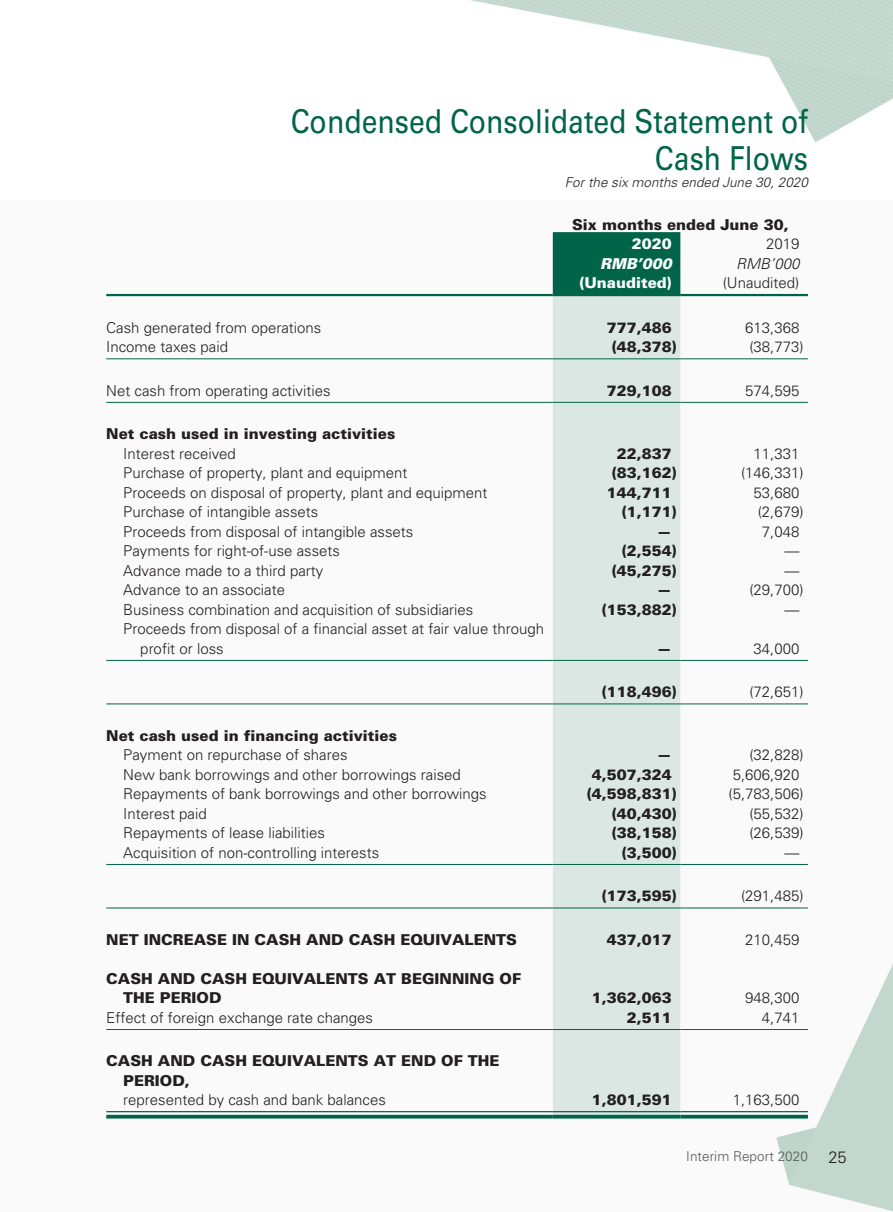
<style>
.page{position:relative;width:893px;height:1212px;background:#fff}
.page>*{position:absolute;margin:0;border:0;box-sizing:border-box;transform-origin:0 0}
.t1{font:33px/37.5px "Univers LT Std";color:#006548;text-align:right;scale:.86 1}
._50_Table_txt{font:300 15px/19.5px "Univers LT Std";color:#231f20}
._50_Table_txt-2{font:900 15px/19.5px "Univers LT Std";color:#231f20}
._50_Table_txt-3{font:900 15px "Univers LT Std";color:#fff}
._50_Table_txt-4{font:italic 900 15px "Univers LT Std";color:#fff}
._50_Table_txt-5{font:italic 300 15px "Univers LT Std";color:#231f20}
.t2{font:italic 300 13.5px "Univers LT Std";color:#231f20}
.t3{font:300 13.5px "Univers LT Std";letter-spacing:.005em;color:#57585a}
.s1{font-size:16.5px;color:#231f20}
</style>
<div class="page">
<img style="left:106px;top:0;width:787px;height:1212px">
<div style="left:553px;top:232px;width:127px;height:62px;background:#006548"></div>
<div style="left:553px;top:296px;width:127px;height:819px;background:#dbe7e2"></div>
<hr style="left:106px;top:294px;width:447px;height:2px;background:#006548">
<hr style="left:553px;top:294px;width:127px;height:2px;background:#006548">
<hr style="left:680px;top:294px;width:128px;height:2px;background:#006548">
<hr style="left:106px;top:358px;width:447px;height:1px;background:#006548">
<hr style="left:553px;top:358px;width:127px;height:1px;background:#006548">
<hr style="left:680px;top:358px;width:128px;height:1px;background:#006548">
<hr style="left:106px;top:402px;width:447px;height:1px;background:#006548">
<hr style="left:553px;top:402px;width:127px;height:1px;background:#006548">
<hr style="left:680px;top:402px;width:128px;height:1px;background:#006548">
<hr style="left:106px;top:660px;width:447px;height:1px;background:#006548">
<hr style="left:553px;top:660px;width:127px;height:1px;background:#006548">
<hr style="left:680px;top:660px;width:128px;height:1px;background:#006548">
<hr style="left:106px;top:703px;width:447px;height:1px;background:#006548">
<hr style="left:553px;top:703px;width:127px;height:1px;background:#006548">
<hr style="left:680px;top:703px;width:128px;height:1px;background:#006548">
<hr style="left:106px;top:864px;width:447px;height:1px;background:#006548">
<hr style="left:553px;top:864px;width:127px;height:1px;background:#006548">
<hr style="left:680px;top:864px;width:128px;height:1px;background:#006548">
<hr style="left:106px;top:907px;width:447px;height:1px;background:#006548">
<hr style="left:553px;top:907px;width:127px;height:1px;background:#006548">
<hr style="left:680px;top:907px;width:128px;height:1px;background:#006548">
<hr style="left:106px;top:1029px;width:447px;height:1px;background:#006548">
<hr style="left:553px;top:1029px;width:127px;height:1px;background:#006548">
<hr style="left:680px;top:1029px;width:128px;height:1px;background:#006548">
<hr style="left:106px;top:1111px;width:447px;height:1px;background:#006548">
<hr style="left:106px;top:1115px;width:447px;height:3px;background:#006548">
<hr style="left:553px;top:1111px;width:127px;height:1px;background:#006548">
<hr style="left:553px;top:1115px;width:127px;height:3px;background:#006548">
<hr style="left:680px;top:1111px;width:128px;height:1px;background:#006548">
<hr style="left:680px;top:1115px;width:128px;height:3px;background:#006548">
<h1 class="t1" style="left:291px;top:103px;width:603px">Condensed Consolidated Statement of<br>Cash Flows</h1>
<p class="t2" style="left:565px;top:174px;width:245px">For the six months ended June 30, 2020</p>
<p class="_50_Table_txt-2" style="left:572px;top:214px;width:218px">Six months ended June 30,</p>
<p class="_50_Table_txt-3" style="left:632px;top:234px;width:42px">2020</p>
<p class="_50_Table_txt" style="left:766px;top:234px;width:35px">2019</p>
<p class="_50_Table_txt-4" style="left:600px;top:254px;width:73px">RMB’000</p>
<p class="_50_Table_txt-5" style="left:736px;top:254px;width:65px">RMB’000</p>
<p class="_50_Table_txt-3" style="left:579px;top:273px;width:94px">(Unaudited)</p>
<p class="_50_Table_txt" style="left:723px;top:273px;width:78px">(Unaudited)</p>
<p class="_50_Table_txt" style="left:106px;top:318px;width:217px">Cash generated from operations</p>
<p class="_50_Table_txt-2" style="left:607px;top:317px;width:67px">777,486</p>
<p class="_50_Table_txt" style="left:745px;top:318px;width:56px">613,368</p>
<p class="_50_Table_txt" style="left:106px;top:337px;width:123px">Income taxes paid</p>
<p class="_50_Table_txt-2" style="left:612px;top:337px;width:67px">(48,378)</p>
<p class="_50_Table_txt" style="left:749px;top:337px;width:56px">(38,773)</p>
<p class="_50_Table_txt" style="left:106px;top:381px;width:226px">Net cash from operating activities</p>
<p class="_50_Table_txt-2" style="left:607px;top:380px;width:67px">729,108</p>
<p class="_50_Table_txt" style="left:745px;top:381px;width:56px">574,595</p>
<p class="_50_Table_txt-2" style="left:106px;top:424px;width:291px">Net cash used in investing activities</p>
<p class="_50_Table_txt" style="left:123px;top:444px;width:114px">Interest received</p>
<p class="_50_Table_txt-2" style="left:617px;top:443px;width:57px">22,837</p>
<p class="_50_Table_txt" style="left:754px;top:444px;width:47px">11,331</p>
<p class="_50_Table_txt" style="left:123px;top:463px;width:286px">Purchase of property, plant and equipment</p>
<p class="_50_Table_txt-2" style="left:612px;top:463px;width:67px">(83,162)</p>
<p class="_50_Table_txt" style="left:741px;top:463px;width:64px">(146,331)</p>
<p class="_50_Table_txt" style="left:123px;top:483px;width:366px">Proceeds on disposal of property, plant and equipment</p>
<p class="_50_Table_txt-2" style="left:607px;top:482px;width:67px">144,711</p>
<p class="_50_Table_txt" style="left:754px;top:483px;width:47px">53,680</p>
<p class="_50_Table_txt" style="left:123px;top:502px;width:197px">Purchase of intangible assets</p>
<p class="_50_Table_txt-2" style="left:622px;top:502px;width:57px">(1,171)</p>
<p class="_50_Table_txt" style="left:758px;top:502px;width:47px">(2,679)</p>
<p class="_50_Table_txt" style="left:123px;top:522px;width:292px">Proceeds from disposal of intangible assets</p>
<p class="_50_Table_txt-2" style="left:657px;top:521px;width:16px">—</p>
<p class="_50_Table_txt" style="left:762px;top:522px;width:39px">7,048</p>
<p class="_50_Table_txt" style="left:123px;top:541px;width:218px">Payments for right-of-use assets</p>
<p class="_50_Table_txt-2" style="left:622px;top:541px;width:57px">(2,554)</p>
<p class="_50_Table_txt" style="left:784px;top:541px;width:16px">—</p>
<p class="_50_Table_txt" style="left:123px;top:561px;width:202px">Advance made to a third party</p>
<p class="_50_Table_txt-2" style="left:612px;top:560px;width:67px">(45,275)</p>
<p class="_50_Table_txt" style="left:784px;top:561px;width:16px">—</p>
<p class="_50_Table_txt" style="left:123px;top:580px;width:163px">Advance to an associate</p>
<p class="_50_Table_txt-2" style="left:657px;top:580px;width:16px">—</p>
<p class="_50_Table_txt" style="left:749px;top:580px;width:56px">(29,700)</p>
<p class="_50_Table_txt" style="left:123px;top:600px;width:352px">Business combination and acquisition of subsidiaries</p>
<p class="_50_Table_txt-2" style="left:602px;top:599px;width:77px">(153,882)</p>
<p class="_50_Table_txt" style="left:784px;top:600px;width:16px">—</p>
<p class="_50_Table_txt" style="left:140px;top:619px;width:405px;text-indent:-17px">Proceeds from disposal of a financial asset at fair value through profit or loss</p>
<p class="_50_Table_txt-2" style="left:657px;top:638px;width:16px">—</p>
<p class="_50_Table_txt" style="left:753px;top:639px;width:47px">34,000</p>
<p class="_50_Table_txt-2" style="left:602px;top:682px;width:77px">(118,496)</p>
<p class="_50_Table_txt" style="left:749px;top:682px;width:56px">(72,651)</p>
<p class="_50_Table_txt-2" style="left:106px;top:725px;width:292px">Net cash used in financing activities</p>
<p class="_50_Table_txt" style="left:123px;top:745px;width:226px">Payment on repurchase of shares</p>
<p class="_50_Table_txt-2" style="left:657px;top:745px;width:16px">—</p>
<p class="_50_Table_txt" style="left:749px;top:745px;width:56px">(32,828)</p>
<p class="_50_Table_txt" style="left:123px;top:765px;width:339px">New bank borrowings and other borrowings raised</p>
<p class="_50_Table_txt-2" style="left:592px;top:764px;width:82px">4,507,324</p>
<p class="_50_Table_txt" style="left:733px;top:765px;width:68px">5,606,920</p>
<p class="_50_Table_txt" style="left:123px;top:784px;width:365px">Repayments of bank borrowings and other borrowings</p>
<p class="_50_Table_txt-2" style="left:587px;top:784px;width:92px">(4,598,831)</p>
<p class="_50_Table_txt" style="left:728px;top:784px;width:77px">(5,783,506)</p>
<p class="_50_Table_txt" style="left:123px;top:804px;width:85px">Interest paid</p>
<p class="_50_Table_txt-2" style="left:612px;top:803px;width:67px">(40,430)</p>
<p class="_50_Table_txt" style="left:749px;top:804px;width:56px">(55,532)</p>
<p class="_50_Table_txt" style="left:123px;top:823px;width:203px">Repayments of lease liabilities</p>
<p class="_50_Table_txt-2" style="left:612px;top:823px;width:67px">(38,158)</p>
<p class="_50_Table_txt" style="left:749px;top:823px;width:56px">(26,539)</p>
<p class="_50_Table_txt" style="left:123px;top:843px;width:257px">Acquisition of non-controlling interests</p>
<p class="_50_Table_txt-2" style="left:622px;top:842px;width:57px">(3,500)</p>
<p class="_50_Table_txt" style="left:784px;top:843px;width:16px">—</p>
<p class="_50_Table_txt-2" style="left:602px;top:886px;width:77px">(173,595)</p>
<p class="_50_Table_txt" style="left:741px;top:886px;width:64px">(291,485)</p>
<p class="_50_Table_txt-2" style="left:106px;top:929px;width:412px">NET INCREASE IN CASH AND CASH EQUIVALENTS</p>
<p class="_50_Table_txt-2" style="left:607px;top:929px;width:67px">437,017</p>
<p class="_50_Table_txt" style="left:745px;top:930px;width:56px">210,459</p>
<p class="_50_Table_txt-2" style="left:123px;top:968px;width:399px;text-indent:-17px">CASH AND CASH EQUIVALENTS AT BEGINNING OF<br>THE PERIOD</p>
<p class="_50_Table_txt-2" style="left:592px;top:988px;width:82px">1,362,063</p>
<p class="_50_Table_txt" style="left:745px;top:988px;width:56px">948,300</p>
<p class="_50_Table_txt" style="left:106px;top:1008px;width:268px">Effect of foreign exchange rate changes</p>
<p class="_50_Table_txt-2" style="left:627px;top:1007px;width:47px">2,511</p>
<p class="_50_Table_txt" style="left:762px;top:1008px;width:39px">4,741</p>
<p class="_50_Table_txt-2" style="left:123px;top:1051px;width:378px;text-indent:-17px">CASH AND CASH EQUIVALENTS AT END OF THE<br>PERIOD,</p>
<p class="_50_Table_txt" style="left:123px;top:1090px;width:264px">represented by cash and bank balances</p>
<p class="_50_Table_txt-2" style="left:592px;top:1090px;width:82px">1,801,591</p>
<p class="_50_Table_txt" style="left:733px;top:1090px;width:68px">1,163,500</p>
<p class="t3" style="left:686px;top:1148px;width:162px">Interim Report 2020 <span class="s1">25</span></p>
</div>
